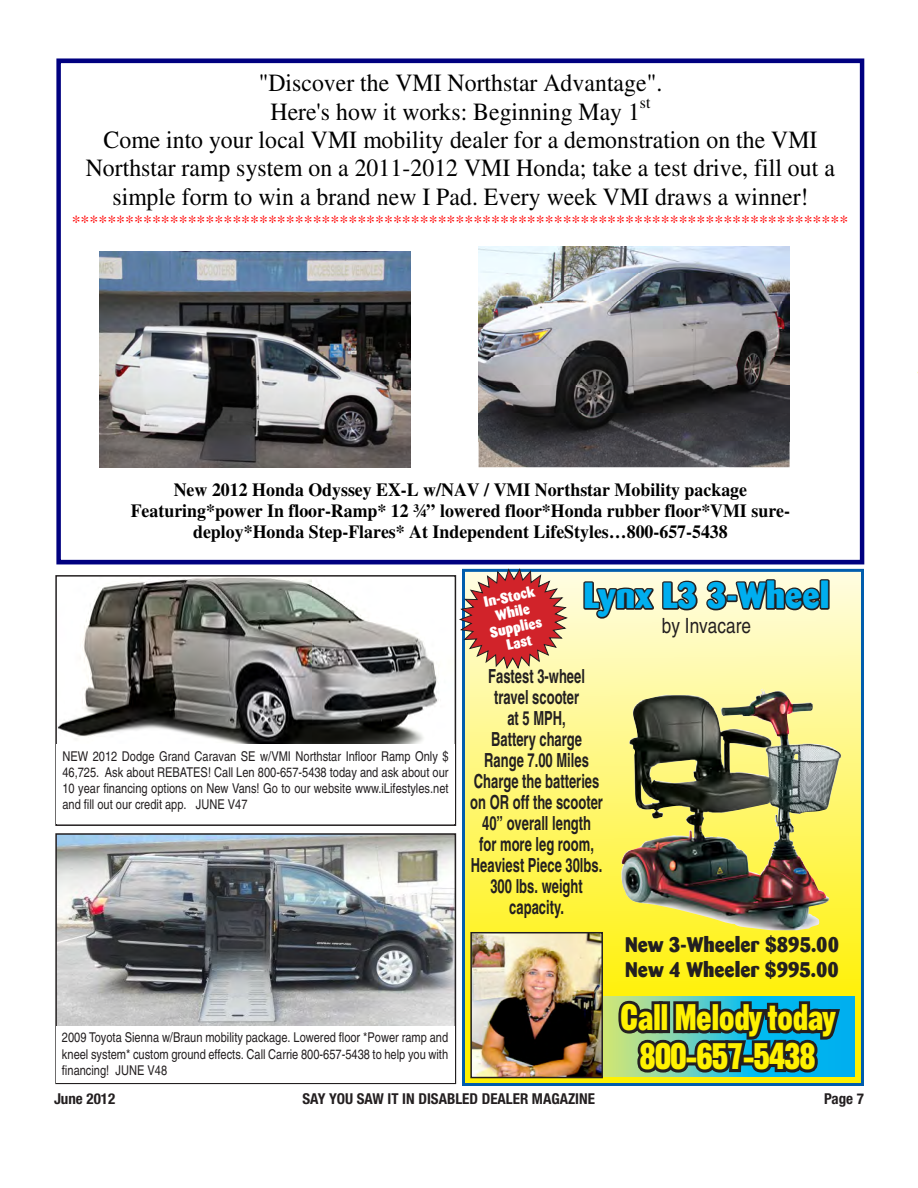
<style>
.page{position:relative;width:918px;height:1188px;background:#fff}
.page>*{position:absolute;margin:0;border:0;box-sizing:border-box;transform-origin:0 0}
.t1{font:36px "Gothic Thirteen";letter-spacing:-.02em;color:#fff101}
.t2{font:800 36px "Barmeno";color:#00aeef}
.t3{font:24.75px/28.5px "Times";color:#000;text-align:center;scale:.96 1}
.t4{font:800 21px "Barmeno";color:#231f20}
.t5{font:condensed 21px "Helvetica";color:#231f20}
.t6{font:700 condensed 19.5px/21px "Helvetica";color:#231f20;text-align:center;scale:.81 1}
.t7{font:700 18.6px/21.3px "Times";color:#000;text-align:center;scale:.96 1}
.t8{font:18.6px "Times";color:#f00;scale:.96 1}
.t9{font:18.6px "Times";color:#000;scale:.96 1}
.t10{font:16.35px "Times";color:#000;scale:.96 1}
.t11{font:700 condensed 15px "Helvetica Neue";color:#231f20}
.t12{font:800 14.7px "Barmeno";color:#fff}
.t13{font:condensed 13.5px/16.2px "Helvetica";color:#231f20;text-align:justify}
.t14{font:11.85px "Arial";letter-spacing:.005em;color:#000}
</style>
<div class="page">
<div style="left:464px;top:571px;width:399px;height:514px;background:linear-gradient(to bottom,#fffcdf,#ffef00)"></div>
<div style="left:462px;top:569px;width:402px;height:517px;border:3px solid #015dad"></div>
<img style="left:58px;top:578px;width:380px;height:166px">
<div style="left:55px;top:575px;width:401px;height:251px;border:2px solid #231f20"></div>
<div style="left:56px;top:744px;width:399px;height:80px;background:#fff"></div>
<img style="left:58px;top:836px;width:395px;height:190px">
<div style="left:55px;top:833px;width:401px;height:251px;border:2px solid #231f20"></div>
<div style="left:56px;top:1026px;width:398px;height:56px;background:#fff"></div>
<div style="left:56px;top:59px;width:808px;height:505px;border:5px solid #000080"></div>
<img style="left:479px;top:246px;width:311px;height:221px">
<img style="left:99px;top:251px;width:312px;height:216px">
<svg style="left:464px;top:997px;width:391px;height:80px"></svg>
<img style="left:473px;top:935px;width:127px;height:140px">
<div style="left:470px;top:932px;width:133px;height:146px;border:2px solid #231f20"></div>
<svg style="left:615px;top:946px;width:229px;height:140px"></svg>
<svg style="left:582px;top:580px;width:73px;height:40px"></svg>
<svg style="left:661px;top:579px;width:38px;height:33px"></svg>
<svg style="left:705px;top:579px;width:23px;height:33px"></svg>
<div style="left:726px;top:594px;width:12px;height:8px;border:3px solid #231f20"></div>
<svg style="left:734px;top:559px;width:88px;height:54px"></svg>
<div style="left:820px;top:579px;width:10px;height:31px;border:3px solid #231f20"></div>
<img style="left:620px;top:689px;width:212px;height:241px">
<svg style="left:459px;top:568px;width:110px;height:102px"></svg>
<p class="t3" style="left:259px;top:71px;width:422px">"Discover the VMI Northstar Advantage".</p>
<p class="t9" style="left:380px;top:81px;width:204px">10 year financing available</p>
<p class="t3" style="left:271px;top:100px;width:386px">Here's how it works: Beginning May 1</p>
<p class="t10" style="left:640px;top:97px;width:12px">st</p>
<p class="t3" style="left:86px;top:128px;width:782px">Come into your local VMI mobility dealer for a demonstration on the VMI<br>Northstar ramp system on a 2011-2012 VMI Honda; take a test drive, fill out a simple form to win a brand new I Pad. Every week VMI draws a winner!</p>
<p class="t8" style="left:72px;top:216px;width:811px">***************************************************************************************</p>
<p class="t7" style="left:131px;top:481px;width:688px">New 2012 Honda Odyssey EX-L w/NAV / VMI Northstar Mobility package<br>Featuring*power In floor-Ramp* 12 ¾” lowered floor*Honda rubber floor*VMI sure&shy;deploy*Honda Step-Flares* At Independent LifeStyles…800-657-5438</p>
<p class="t13" style="left:62px;top:748px;width:388px">NEW 2012 Dodge Grand Caravan SE w/VMI Northstar Infloor Ramp Only $ 46,725. Ask about REBATES! Call Len 800-657-5438 today and ask about our 10 year financing options on New Vans! Go to our website www.iLifestyles.net and fill out our credit app. JUNE V47</p>
<p class="t13" style="left:62px;top:1030px;width:388px">2009 Toyota Sienna w/Braun mobility package. Lowered floor *Power ramp and kneel system* custom ground effects. Call Carrie 800-657-5438 to help you with financing! JUNE V48</p>
<p class="t12" style="left:482px;top:593px;width:53px;rotate:-12deg">In-Stock</p>
<p class="t12" style="left:494px;top:607px;width:36px;rotate:-12deg">While</p>
<p class="t12" style="left:488px;top:624px;width:54px;rotate:-12deg">Supplies</p>
<p class="t12" style="left:505px;top:636px;width:27px;rotate:-12deg">Last</p>
<p class="t2" style="left:583px;top:573px;width:248px">Lynx L3 3-Wheel</p>
<p class="t5" style="left:662px;top:614px;width:91px">by Invacare</p>
<p class="t6" style="left:488px;top:665px;width:121px;text-align:left">Fastest 3-wheel travel scooter</p>
<p class="t6" style="left:507px;top:707px;width:74px">at 5 MPH,</p>
<p class="t6" style="left:484px;top:728px;width:131px">Battery charge<br>Range 7.00 Miles</p>
<p class="t6" style="left:474px;top:770px;width:157px">Charge the batteries</p>
<p class="t6" style="left:470px;top:791px;width:165px">on OR off the scooter</p>
<p class="t6" style="left:482px;top:812px;width:136px">40” overall length</p>
<p class="t6" style="left:479px;top:833px;width:143px">for more leg room,</p>
<p class="t6" style="left:471px;top:854px;width:164px">Heaviest Piece 30lbs.</p>
<p class="t6" style="left:490px;top:875px;width:116px">300 lbs. weight capacity.</p>
<p class="t4" style="left:625px;top:931px;width:215px">New 3-Wheeler $895.00</p>
<p class="t4" style="left:625px;top:957px;width:215px">New 4 Wheeler $995.00</p>
<p class="t1" style="left:621px;top:995px;width:216px">Call Melody today</p>
<p class="t1" style="left:640px;top:1034px;width:177px">800-657-5438</p>
<p class="t11" style="left:54px;top:1090px;width:63px">June 2012</p>
<p class="t11" style="left:302px;top:1090px;width:294px">SAY YOU SAW IT IN DISABLED DEALER MAGAZINE</p>
<p class="t11" style="left:824px;top:1090px;width:41px">Page 7</p>
<p class="t14" style="left:442px;top:1095px;width:190px">Call Melody today @ 800-657-5438</p>
</div>
